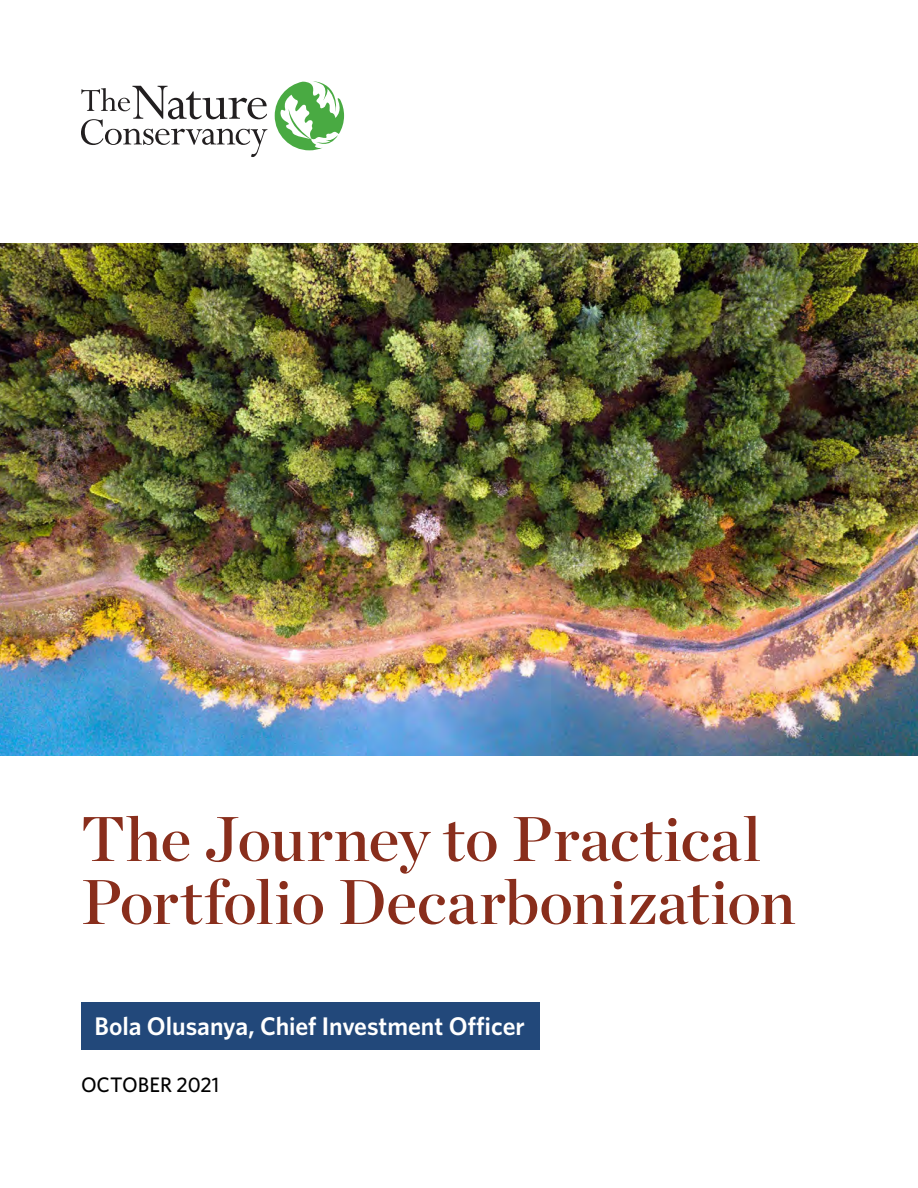
<style>
.page{position:relative;width:918px;height:1188px;background:#fff}
.page>*{position:absolute;margin:0;border:0;box-sizing:border-box;transform-origin:0 0}
.Text{font:63px/63px "Chronicle Display Semi";color:#892e1c}
.Text-2{font:600 25.5px "Whitney";letter-spacing:-.005em;color:#fff}
.Text-3{font:500 21px "Whitney";color:#000}
</style>
<div class="page">
<img style="left:0;top:243px;width:918px;height:513px">
<svg style="left:275px;top:81px;width:69px;height:69px"></svg>
<svg style="left:81px;top:86px;width:186px;height:71px"></svg>
<div style="left:81px;top:1003px;width:459px;height:47px;background:#22487a"></div>
<p class="Text" style="left:81px;top:803px;width:716px">The Journey to Practical<br>Portfolio Decarbonization</p>
<p class="Text-2" style="left:94px;top:1009px;width:432px">Bola Olusanya, Chief Investment Officer</p>
<p class="Text-3" style="left:81px;top:1071px;width:140px">OCTOBER 2021</p>
</div>
